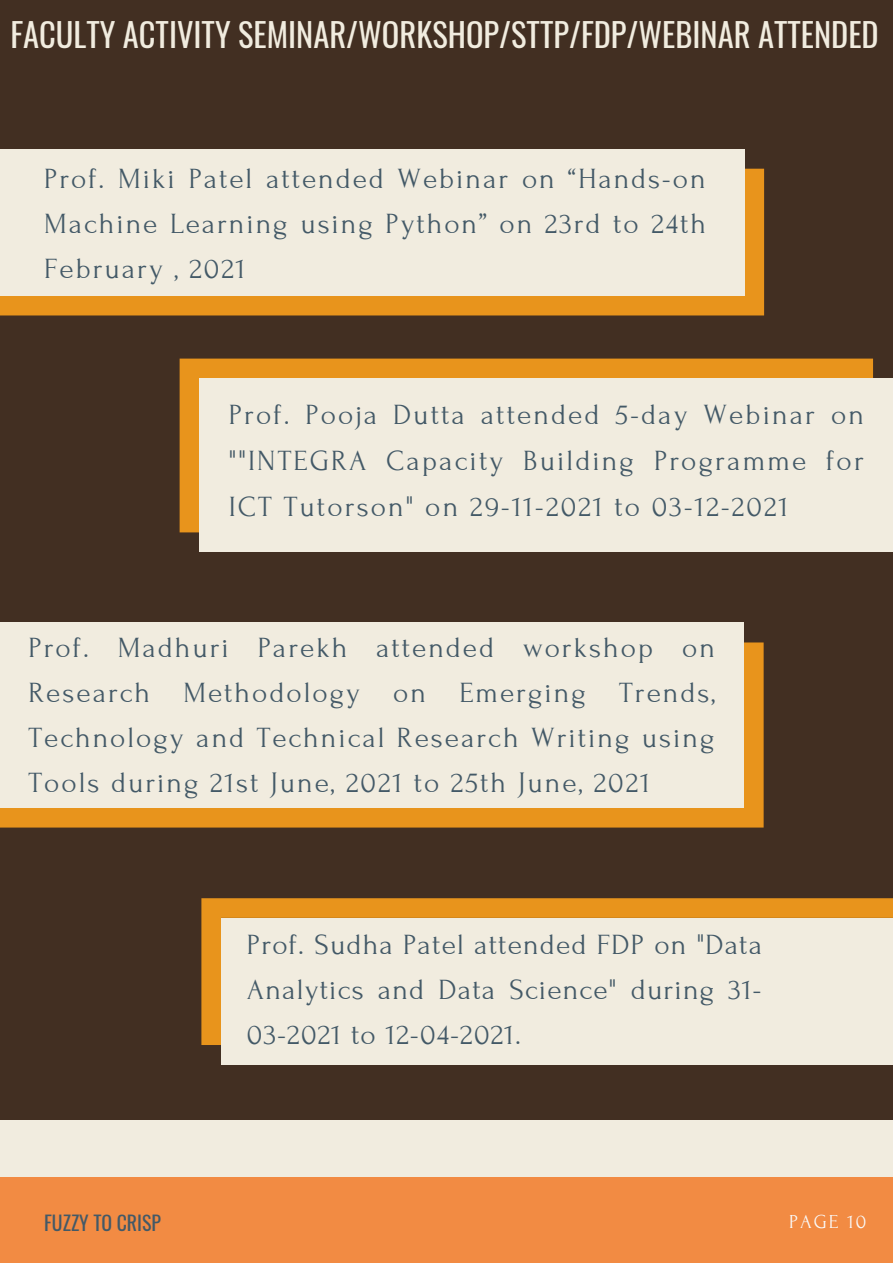
<style>
.page{position:relative;width:893px;height:1264px;background:#fff}
.page>*{position:absolute;margin:0;border:0;box-sizing:border-box;transform-origin:0 0}
.t1{font:32.55px "Oswald";color:#f1ecdf}
.t2{font:29.25px/45px "Forum";letter-spacing:.065em;color:#435967;text-align:justify}
.t3{font:19.8px "Oswald";color:#435967}
.t4{font:19.8px "Forum";letter-spacing:.1em;color:#fafafa}
</style>
<div class="page">
<div style="left:0;top:0;width:892px;height:1262px;background:#f1ecdf"></div>
<div style="left:0;top:69px;width:892px;height:1050px;background:#422f22"></div>
<div style="left:180px;top:358px;width:693px;height:174px;background:#e8941c"></div>
<div style="left:199px;top:378px;width:693px;height:174px;background:#f1ecdf"></div>
<div style="left:0;top:1176px;width:892px;height:86px;background:#f28b43"></div>
<div style="left:0;top:0;width:892px;height:70px;background:#422f22"></div>
<div style="left:0;top:169px;width:764px;height:146px;background:#e8941c"></div>
<div style="left:0;top:149px;width:744px;height:147px;background:#f1ecdf"></div>
<div style="left:0;top:642px;width:763px;height:185px;background:#e8941c"></div>
<div style="left:0;top:623px;width:744px;height:185px;background:#f1ecdf"></div>
<div style="left:201px;top:898px;width:691px;height:147px;background:#e8941c"></div>
<div style="left:221px;top:917px;width:671px;height:147px;background:#f1ecdf"></div>
<p class="t1" style="left:10px;top:9px;width:869px">FACULTY ACTIVITY SEMINAR/WORKSHOP/STTP/FDP/WEBINAR ATTENDED</p>
<p class="t2" style="left:44px;top:156px;width:663px">Prof. Miki Patel attended Webinar on “Hands-on Machine Learning using Python” on 23rd to 24th February , 2021</p>
<p class="t2" style="left:229px;top:392px;width:636px;line-height:46px">Prof. Pooja Dutta attended 5-day Webinar on ""INTEGRA Capacity Building Programme for ICT Tutorson" on 29-11-2021 to 03-12-2021</p>
<p class="t2" style="left:29px;top:626px;width:687px">Prof. Madhuri Parekh attended workshop on Research Methodology on Emerging Trends, Technology and Technical Research Writing using Tools during 21st June, 2021 to 25th June, 2021</p>
<p class="t2" style="left:247px;top:922px;width:516px">Prof. Sudha Patel attended FDP on "Data Analytics and Data Science" during 31- 03-2021 to 12-04-2021.</p>
<p class="t3" style="left:44px;top:1207px;width:118px">FUZZY TO CRISP</p>
<p class="t4" style="left:789px;top:1210px;width:79px">PAGE 10</p>
</div>
